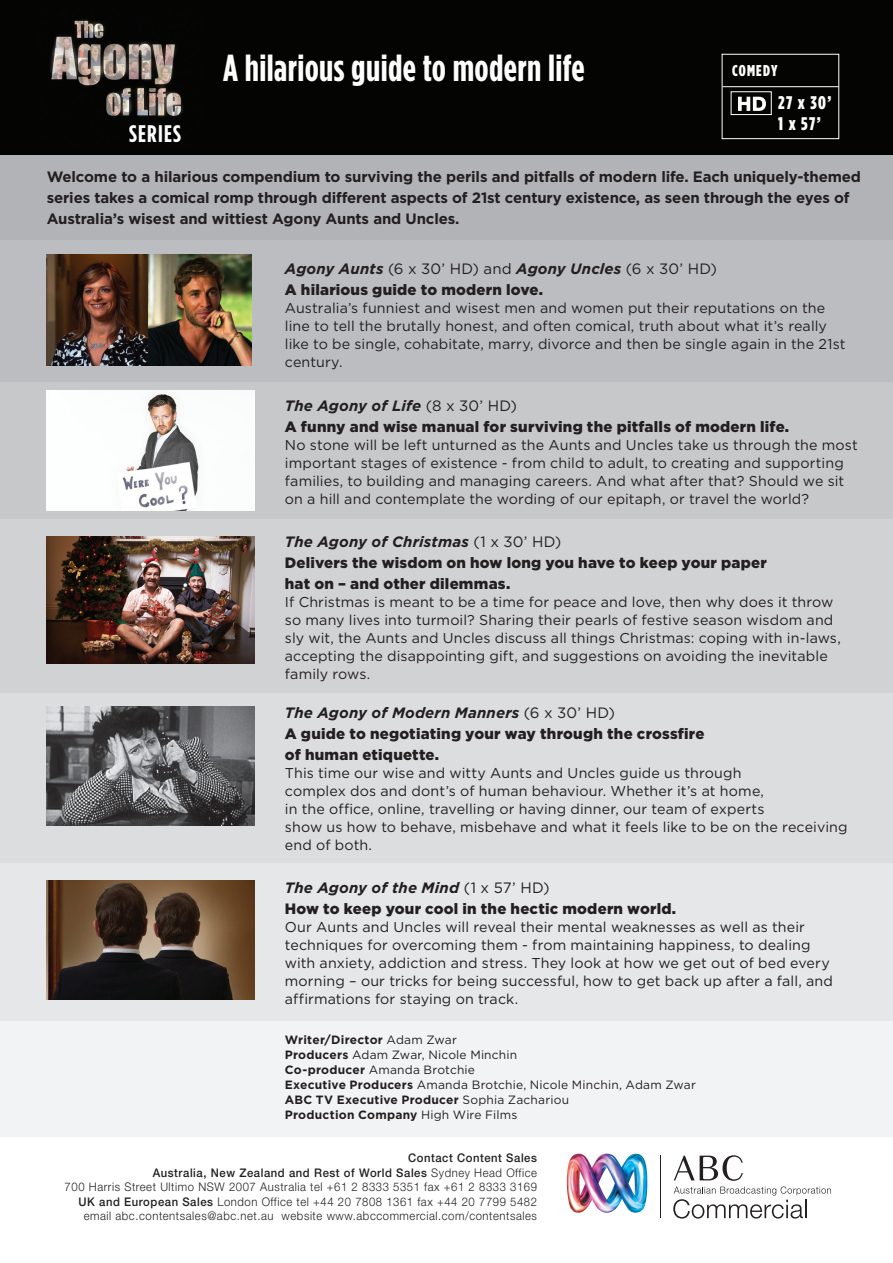
<style>
.page{position:relative;width:893px;height:1263px;background:#fff}
.page>*{position:absolute;margin:0;border:0;box-sizing:border-box;transform-origin:0 0}
.t1{font:700 37.5px "Gotham Condensed";letter-spacing:.01em;color:#fff}
.t2{font:700 24px "Gotham Condensed";letter-spacing:.05em;color:#fff}
.t3{font:900 18.3px/20.7px "Gotham Condensed";color:#fff}
.t4{font:900 15.75px "Gotham Condensed";letter-spacing:.075em;color:#fff}
.t5{font:900 15px/21px "Gotham";letter-spacing:.015em;color:#231f20}
.t6{font:700 15px/21px "Gotham";letter-spacing:-.01em;color:#231f20}
.t7{font:14.25px/18px "Gotham";letter-spacing:.01em;color:#231f20}
.t8{font:12px/15px "Gotham";letter-spacing:.015em;color:#231f20}
.t9{font:300 11.85px/14.4px "Helvetica Neue";letter-spacing:.05em;color:#231f20;text-align:right;scale:.95 1}
.s1{font-weight:700;font-style:italic}
.s2{font-weight:400}
.s3{font-weight:700}
.s4{font-weight:500}
</style>
<div class="page">
<div style="left:0;top:0;width:893px;height:157px;background:#040503"></div>
<div style="left:0;top:156px;width:893px;height:85px;background:#b2b3b7"></div>
<div style="left:0;top:240px;width:893px;height:145px;background:#bcbdc0"></div>
<div style="left:0;top:383px;width:893px;height:138px;background:#c7c8ca"></div>
<div style="left:0;top:692px;width:893px;height:173px;background:#dcdddf"></div>
<div style="left:0;top:864px;width:893px;height:158px;background:#e6e7e9"></div>
<div style="left:0;top:1021px;width:893px;height:116px;background:#f2f3f4"></div>
<div style="left:0;top:520px;width:893px;height:173px;background:#d1d2d4"></div>
<img style="left:50px;top:20px;width:133px;height:97px">
<div style="left:722px;top:54px;width:117px;height:85px;border:1px solid #fff"></div>
<div style="left:731px;top:91px;width:41px;height:24px;border:1px solid #fff"></div>
<hr style="left:722px;top:86px;width:117px;height:1px;background:#fff">
<svg style="left:738px;top:97px;width:28px;height:14px"></svg>
<img style="left:47px;top:254px;width:205px;height:111px">
<img style="left:47px;top:390px;width:207px;height:120px">
<img style="left:47px;top:707px;width:207px;height:119px">
<img style="left:47px;top:880px;width:207px;height:119px">
<img style="left:47px;top:536px;width:207px;height:128px">
<hr style="left:660px;top:1155px;width:1px;height:63px;background:#231f20">
<img style="left:567px;top:1153px;width:80px;height:60px">
<svg style="left:673px;top:1155px;width:158px;height:63px"></svg>
<h2 class="t2" style="left:129px;top:120px;width:53px">SERIES</h2>
<h1 class="t1" style="left:223px;top:46px;width:363px">A hilarious guide to modern life</h1>
<p class="t4" style="left:732px;top:61px;width:47px">COMEDY</p>
<p class="t3" style="left:778px;top:92px;width:55px">27 x 30’<br>1 x 57’</p>
<p class="t6" style="left:47px;top:166px;width:816px">Welcome to a hilarious compendium to surviving the perils and pitfalls of modern life. Each uniquely-themed series takes a comical romp through different aspects of 21st century existence, as seen through the eyes of<br>Australia’s wisest and wittiest Agony Aunts and Uncles.</p>
<p class="t5" style="left:285px;top:258px;width:433px"><span class="s1">Agony Aunts</span> <span class="s2">(6 x 30’ HD) and</span> <span class="s1">Agony Uncles</span> <span class="s2">(6 x 30’ HD)<br></span>A hilarious guide to modern love.</p>
<p class="t7" style="left:285px;top:299px;width:562px">Australia’s funniest and wisest men and women put their reputations on the line to tell the brutally honest, and often comical, truth about what it’s really like to be single, cohabitate, marry, divorce and then be single again in the 21st century.</p>
<p class="t5" style="left:285px;top:395px;width:506px"><span class="s1">The Agony of Life</span> <span class="s2">(8 x 30’ HD)<br></span>A funny and wise manual for surviving the pitfalls of modern life.</p>
<p class="t7" style="left:285px;top:435px;width:574px">No stone will be left unturned as the Aunts and Uncles take us through the most important stages of existence - from child to adult, to creating and supporting families, to building and managing careers. And what after that? Should we sit on a hill and contemplate the wording of our epitaph, or travel the world?</p>
<p class="t5" style="left:285px;top:531px;width:483px"><span class="s1">The Agony of Christmas</span> <span class="s2">(1 x 30’ HD)<br></span>Delivers the wisdom on how long you have to keep your paper hat on – and other dilemmas.</p>
<p class="t7" style="left:285px;top:592px;width:557px">If Christmas is meant to be a time for peace and love, then why does it throw so many lives into turmoil? Sharing their pearls of festive season wisdom and sly wit, the Aunts and Uncles discuss all things Christmas: coping with in-laws, accepting the disappointing gift, and suggestions on avoiding the inevitable family rows.</p>
<p class="t5" style="left:285px;top:702px;width:421px"><span class="s1">The Agony of Modern Manners</span> <span class="s2">(6 x 30’ HD)<br></span>A guide to negotiating your way through the crossfire of human etiquette.</p>
<p class="t7" style="left:285px;top:763px;width:564px">This time our wise and witty Aunts and Uncles guide us through<br>complex dos and dont’s of human behaviour. Whether it’s at home,<br>in the office, online, travelling or having dinner, our team of experts<br>show us how to behave, misbehave and what it feels like to be on the receiving end of both.</p>
<p class="t5" style="left:285px;top:877px;width:393px"><span class="s1">The Agony of the Mind</span> <span class="s2">(1 x 57’ HD)<br></span>How to keep your cool in the hectic modern world.</p>
<p class="t7" style="left:285px;top:918px;width:550px">Our Aunts and Uncles will reveal their mental weaknesses as well as their techniques for overcoming them - from maintaining happiness, to dealing with anxiety, addiction and stress. They look at how we get out of bed every morning – our tricks for being successful, how to get back up after a fall, and affirmations for staying on track.</p>
<p class="t8" style="left:285px;top:1032px;width:413px"><span class="s3">Writer/Director</span> Adam Zwar<br><span class="s3">Producers</span> Adam Zwar, Nicole Minchin<br><span class="s3">Co-producer</span> Amanda Brotchie<br><span class="s3">Executive Producers</span> Amanda Brotchie, Nicole Minchin, Adam Zwar <span class="s3">ABC TV Executive Producer</span> Sophia Zachariou<br><span class="s3">Production Company</span> High Wire Films</p>
<p class="t9" style="left:65px;top:1151px;width:499px"><span class="s4">Contact Content Sales<br>Australia, New Zealand and Rest of World Sales</span> Sydney Head Office<br>700 Harris Street Ultimo NSW 2007 Australia tel +61 2 8333 5351 fax +61 2 8333 3169<br><span class="s4">UK and European Sales</span> London Office tel +44 20 7808 1361 fax +44 20 7799 5482 email abc.contentsales@abc.net.au website www.abccommercial.com/contentsales</p>
</div>
